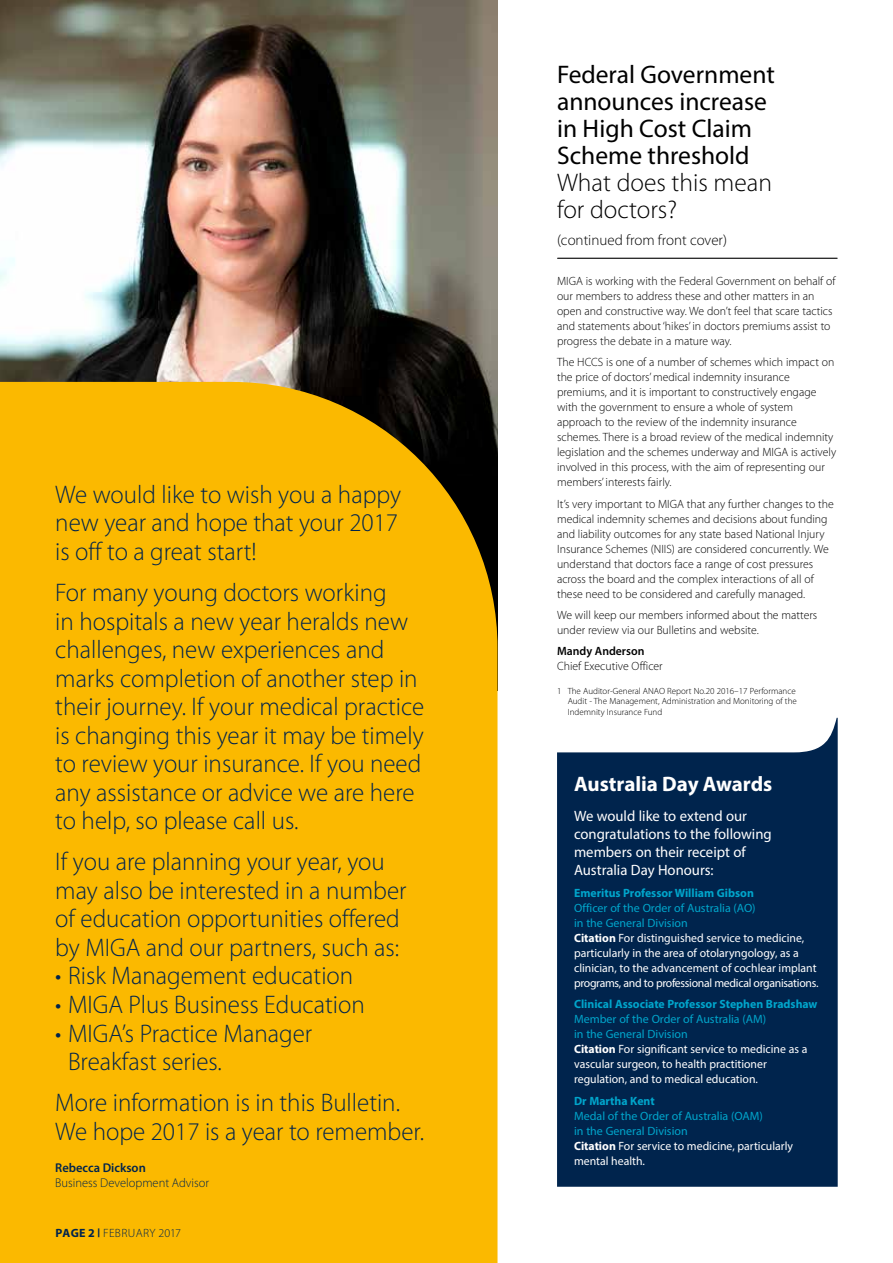
<style>
.page{position:relative;width:893px;height:1263px;background:#fff}
.page>*{position:absolute;margin:0;border:0;box-sizing:border-box;transform-origin:0 0}
.t1{font:300 25.5px/28.5px "Myriad Pro";color:#00244d}
.t2{font:25.5px/27px "Myriad Pro";color:#000}
.t3{font:300 25.5px/27px "Myriad Pro";color:#000}
.t4{font:700 21px "Myriad Pro";color:#fff}
.t5{font:15px/18px "Myriad Pro";color:#fff}
.t6{font:300 15px "Myriad Pro";color:#000}
.t7{font:300 12.75px "Myriad Pro";color:#00244d}
.t8{font:600 12.75px "Myriad Pro";color:#00244d}
.t9{font:300 12px/15px "Myriad Pro";color:#000}
.t10{font:12px/15px "Myriad Pro";color:#fff}
.t11{font:12px/15px "Myriad Pro";color:#00a5cb}
.t12{font:700 12px "Myriad Pro";color:#00a5cb}
.t13{font:300 12px "Myriad Pro";letter-spacing:.03em;color:#00244d}
.t14{font:600 12px "Myriad Pro";color:#000}
.t15{font:300 9px/10.5px "Myriad Pro";color:#000}
.s1{font-weight:700}
.s2{color:#00a5cb}
.s3{font-weight:700;color:#fff}
.s4{color:#fff}
</style>
<div class="page">
<img style="left:0;top:0;width:497px;height:370px">
<svg style="left:0;top:370px;width:497px;height:12px;background:#534c45"></svg>
<div style="left:0;top:382px;width:497px;height:881px;background:#fbb900"></div>
<hr style="left:558px;top:258px;width:279px;height:1px;background:#000">
<svg style="left:557px;top:718px;width:281px;height:469px;background:#123359"></svg>
<h1 class="t1" style="left:55px;top:480px;width:347px;text-align:justify">We would like to wish you a happy new year and hope that your 2017 is off to a great start!</h1>
<p class="t1" style="left:55px;top:578px;width:371px">For many young doctors working<br>in hospitals a new year heralds new challenges, new experiences and marks completion of another step in their journey. If your medical practice is changing this year it may be timely to review your insurance. If you need any assistance or advice we are here to help, so please call us.</p>
<h1 class="t1" style="left:55px;top:847px;width:353px">If you are planning your year, you may also be interested in a number of education opportunities offered by MIGA and our partners, such as:</h1>
<h1 class="t1" style="left:55px;top:961px;width:299px">• Risk Management education</h1>
<h1 class="t1" style="left:55px;top:990px;width:311px">• MIGA Plus Business Education</h1>
<h1 class="t1" style="left:68px;top:1018px;width:246px;text-indent:-13px">• MIGA’s Practice Manager<br>Breakfast series.</h1>
<h1 class="t1" style="left:55px;top:1088px;width:370px">More information is in this Bulletin.<br>We hope 2017 is a year to remember.</h1>
<p class="t8" style="left:55px;top:1159px;width:92px">Rebecca Dickson</p>
<p class="t7" style="left:55px;top:1175px;width:155px">Business Development Advisor</p>
<p class="t13" style="left:55px;top:1226px;width:127px"><span class="s1">PAGE 2</span> <sup>|</sup> FEBRUARY 2017</p>
<h1 class="t2" style="left:557px;top:60px;width:219px">Federal Government announces increase in High Cost Claim<br>Scheme threshold</h1>
<h1 class="t3" style="left:557px;top:169px;width:216px">What does this mean for doctors?</h1>
<p class="t6" style="left:557px;top:231px;width:171px">(continued from front cover)</p>
<p class="t9" style="left:557px;top:273px;width:280px">MIGA is working with the Federal Government on behalf of our members to address these and other matters in an open and constructive way. We don’t feel that scare tactics and statements about ‘hikes’ in doctors premiums assist to progress the debate in a mature way.</p>
<p class="t9" style="left:557px;top:355px;width:281px">The HCCS is one of a number of schemes which impact on the price of doctors’ medical indemnity insurance premiums, and it is important to constructively engage with the government to ensure a whole of system approach to the review of the indemnity insurance schemes. There is a broad review of the medical indemnity legislation and the schemes underway and MIGA is actively involved in this process, with the aim of representing our members’ interests fairly.</p>
<p class="t9" style="left:557px;top:496px;width:278px">It’s very important to MIGA that any further changes to the medical indemnity schemes and decisions about funding and liability outcomes for any state based National Injury Insurance Schemes (NIIS) are considered concurrently. We understand that doctors face a range of cost pressures across the board and the complex interactions of all of these need to be considered and carefully managed.</p>
<p class="t9" style="left:557px;top:607px;width:262px">We will keep our members informed about the matters under review via our Bulletins and website.</p>
<p class="t14" style="left:557px;top:644px;width:89px">Mandy Anderson</p>
<p class="t9" style="left:557px;top:659px;width:107px">Chief Executive Officer</p>
<p class="t15" style="left:568px;top:685px;width:231px;text-indent:-11px">1 The Auditor-General ANAO Report No.20 2016–17 Performance<br>Audit - The Management, Administration and Monitoring of the<br>Indemnity Insurance Fund</p>
<h2 class="t4" style="left:574px;top:770px;width:200px">Australia Day Awards</h2>
<p class="t5" style="left:574px;top:807px;width:199px">We would like to extend our congratulations to the following members on their receipt of<br>Australia Day Honours:</p>
<p class="t12" style="left:574px;top:885px;width:181px">Emeritus Professor William Gibson</p>
<p class="t10" style="left:574px;top:900px;width:246px"><span class="s2">Officer of the Order of Australia (AO)<br>in the General Division<br></span><span class="s1">Citation</span> For distinguished service to medicine, particularly in the area of otolaryngology, as a clinician, to the advancement of cochlear implant programs, and to professional medical organisations.</p>
<p class="t12" style="left:574px;top:996px;width:245px">Clinical Associate Professor Stephen Bradshaw</p>
<p class="t10" style="left:574px;top:1011px;width:235px"><span class="s2">Member of the Order of Australia (AM)<br>in the General Division<br></span><span class="s1">Citation</span> For significant service to medicine as a vascular surgeon, to health practitioner regulation, and to medical education.</p>
<p class="t12" style="left:574px;top:1093px;width:82px">Dr Martha Kent</p>
<p class="t11" style="left:574px;top:1108px;width:220px">Medal of the Order of Australia (OAM)<br>in the General Division<br><span class="s3">Citation</span> <span class="s4">For service to medicine, particularly mental health.</span></p>
</div>
